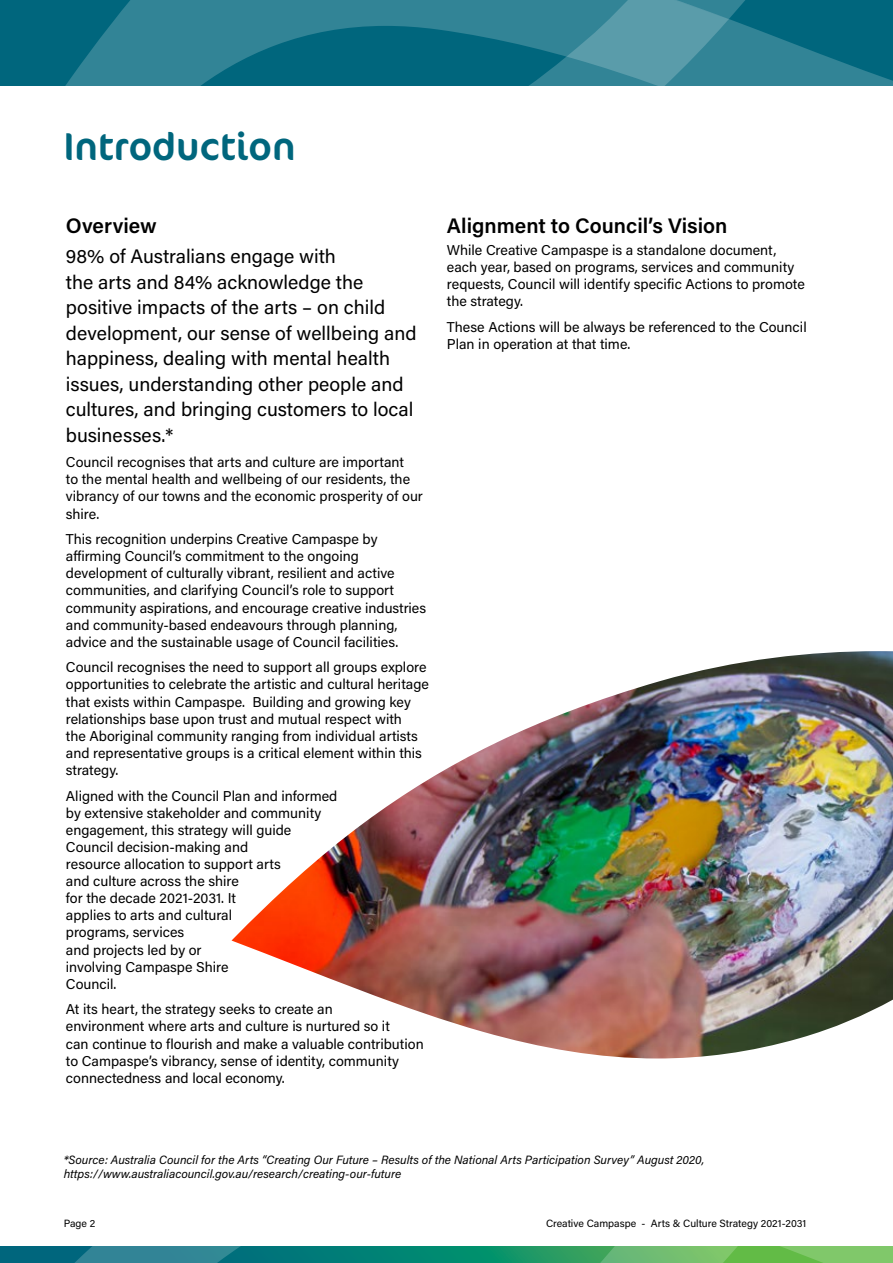
<style>
.page{position:relative;width:893px;height:1263px;background:#fff}
.page>*{position:absolute;margin:0;border:0;box-sizing:border-box;transform-origin:0 0}
.t1{font:39px "Cocon Pro";color:#00667d}
.t2{font:600 21px "Acumin Pro";color:#000}
.t3{font:19.5px/25.5px "Acumin Pro";color:#000}
.t4{font:14.25px/17.1px "Acumin Pro";color:#000}
.t5{font:italic 12px/14.4px "Acumin Pro";color:#000}
.t6{font:10.5px "Acumin Pro";color:#000}
</style>
<div class="page">
<svg style="left:0;top:1247px;width:893px;height:16px;background:#319673"></svg>
<svg style="left:0;top:0;width:893px;height:85px;background:#217a8d"></svg>
<svg style="left:640px;top:0;width:253px;height:19px;background:#1d778b"></svg>
<img style="left:232px;top:651px;width:661px;height:407px">
<h1 class="t1" style="left:64px;top:120px;width:233px">Introduction</h1>
<h2 class="t2" style="left:66px;top:211px;width:92px">Overview</h2>
<p class="t3" style="left:66px;top:243px;width:352px">98% of Australians engage with<br>the arts and 84% acknowledge the positive impacts of the arts – on child development, our sense of wellbeing and happiness, dealing with mental health issues, understanding other people and cultures, and bringing customers to local businesses.*</p>
<p class="t4" style="left:66px;top:453px;width:359px">Council recognises that arts and culture are important<br>to the mental health and wellbeing of our residents, the vibrancy of our towns and the economic prosperity of our shire.</p>
<p class="t4" style="left:66px;top:530px;width:362px">This recognition underpins Creative Campaspe by affirming Council’s commitment to the ongoing development of culturally vibrant, resilient and active communities, and clarifying Council’s role to support community aspirations, and encourage creative industries and community-based endeavours through planning, advice and the sustainable usage of Council facilities.</p>
<p class="t4" style="left:66px;top:658px;width:365px">Council recognises the need to support all groups explore opportunities to celebrate the artistic and cultural heritage that exists within Campaspe. Building and growing key relationships base upon trust and mutual respect with<br>the Aboriginal community ranging from individual artists and representative groups is a critical element within this strategy.</p>
<p class="t4" style="left:66px;top:786px;width:273px">Aligned with the Council Plan and informed by extensive stakeholder and community engagement, this strategy will guide<br>Council decision-making and<br>resource allocation to support arts<br>and culture across the shire<br>for the decade 2021-2031. It<br>applies to arts and cultural<br>programs, services<br>and projects led by or<br>involving Campaspe Shire<br>Council.</p>
<p class="t4" style="left:66px;top:1000px;width:359px">At its heart, the strategy seeks to create an<br>environment where arts and culture is nurtured so it<br>can continue to flourish and make a valuable contribution to Campaspe’s vibrancy, sense of identity, community connectedness and local economy.</p>
<h2 class="t2" style="left:447px;top:211px;width:282px">Alignment to Council’s Vision</h2>
<p class="t4" style="left:447px;top:241px;width:359px">While Creative Campaspe is a standalone document, each year, based on programs, services and community requests, Council will identify specific Actions to promote the strategy.</p>
<p class="t4" style="left:447px;top:317px;width:361px">These Actions will be always be referenced to the Council<br>Plan in operation at that time.</p>
<p class="t5" style="left:64px;top:1151px;width:642px">*Source: Australia Council for the Arts “Creating Our Future – Results of the National Arts Participation Survey” August 2020, https://www.australiacouncil.gov.au/research/creating-our-future</p>
<p class="t6" style="left:64px;top:1215px;width:33px">Page 2</p>
<p class="t6" style="left:546px;top:1215px;width:262px">Creative Campaspe - Arts &amp; Culture Strategy 2021-2031</p>
</div>
